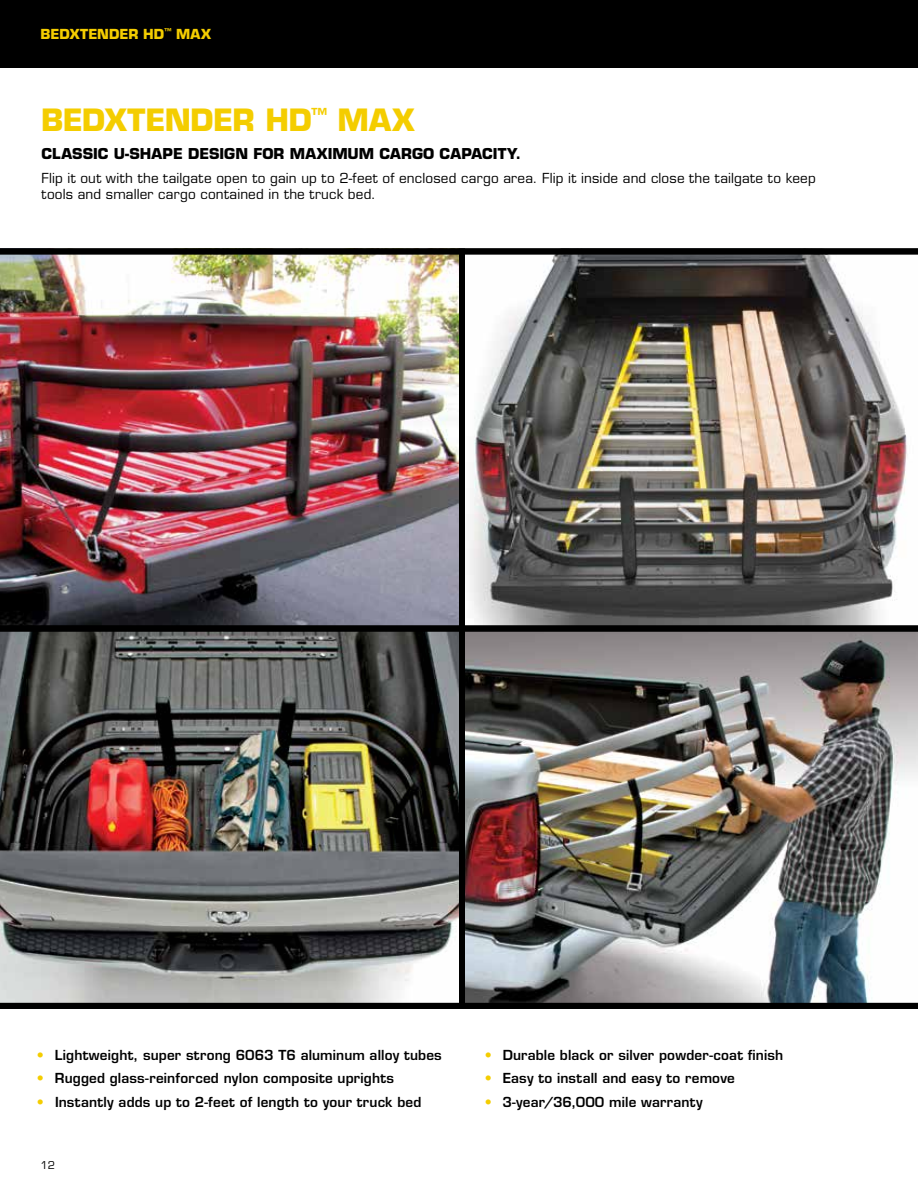
<style>
.page{position:relative;width:918px;height:1188px;background:#fff}
.page>*{position:absolute;margin:0;border:0;box-sizing:border-box;transform-origin:0 0}
.t1{font:700 30px "Eurostile LT Std";letter-spacing:-.02em;color:#f4cd00}
.t2{font:700 14.7px "Eurostile LT Std";letter-spacing:.005em;color:#000}
.t3{font:600 13.5px "Eurostile LT Std";letter-spacing:.015em;color:#000}
.t4{font:13.5px/16.5px "Eurostile LT Std";letter-spacing:.015em;color:#000}
.t5{font:700 13.5px "Eurostile LT Std";letter-spacing:-.005em;color:#f4cd00}
.t6{font:10.5px "Eurostile LT Std";color:#000}
.s1{color:#f4cd00}
</style>
<div class="page">
<img style="left:0;top:254px;width:918px;height:749px">
<div style="left:0;top:0;width:918px;height:68px;background:#000"></div>
<div style="left:0;top:626px;width:918px;height:6px;background:#000"></div>
<div style="left:459px;top:248px;width:6px;height:759px;background:#000"></div>
<div style="left:0;top:1003px;width:918px;height:6px;background:#000"></div>
<div style="left:0;top:248px;width:918px;height:6px;background:#000"></div>
<p class="t5" style="left:40px;top:26px;width:172px">BEDXTENDER HD<sup>™</sup> MAX</p>
<h1 class="t1" style="left:41px;top:101px;width:375px">BEDXTENDER HD<sup>™</sup> MAX</h1>
<p class="t2" style="left:42px;top:144px;width:481px">CLASSIC U-SHAPE DESIGN FOR MAXIMUM CARGO CAPACITY.</p>
<p class="t4" style="left:41px;top:170px;width:776px">Flip it out with the tailgate open to gain up to 2-feet of enclosed cargo area. Flip it inside and close the tailgate to keep tools and smaller cargo contained in the truck bed.</p>
<p class="t3" style="left:37px;top:1046px;width:406px"><span class="s1">•</span> Lightweight, super strong 6063 T6 aluminum alloy tubes</p>
<p class="t3" style="left:37px;top:1070px;width:359px"><span class="s1">•</span> Rugged glass-reinforced nylon composite uprights</p>
<p class="t3" style="left:37px;top:1094px;width:386px"><span class="s1">•</span> Instantly adds up to 2-feet of length to your truck bed</p>
<p class="t6" style="left:40px;top:1159px;width:16px">12</p>
<p class="t3" style="left:485px;top:1046px;width:300px"><span class="s1">•</span> Durable black or silver powder-coat finish</p>
<p class="t3" style="left:485px;top:1070px;width:252px"><span class="s1">•</span> Easy to install and easy to remove</p>
<p class="t3" style="left:485px;top:1094px;width:220px"><span class="s1">•</span> 3-year/36,000 mile warranty</p>
</div>
